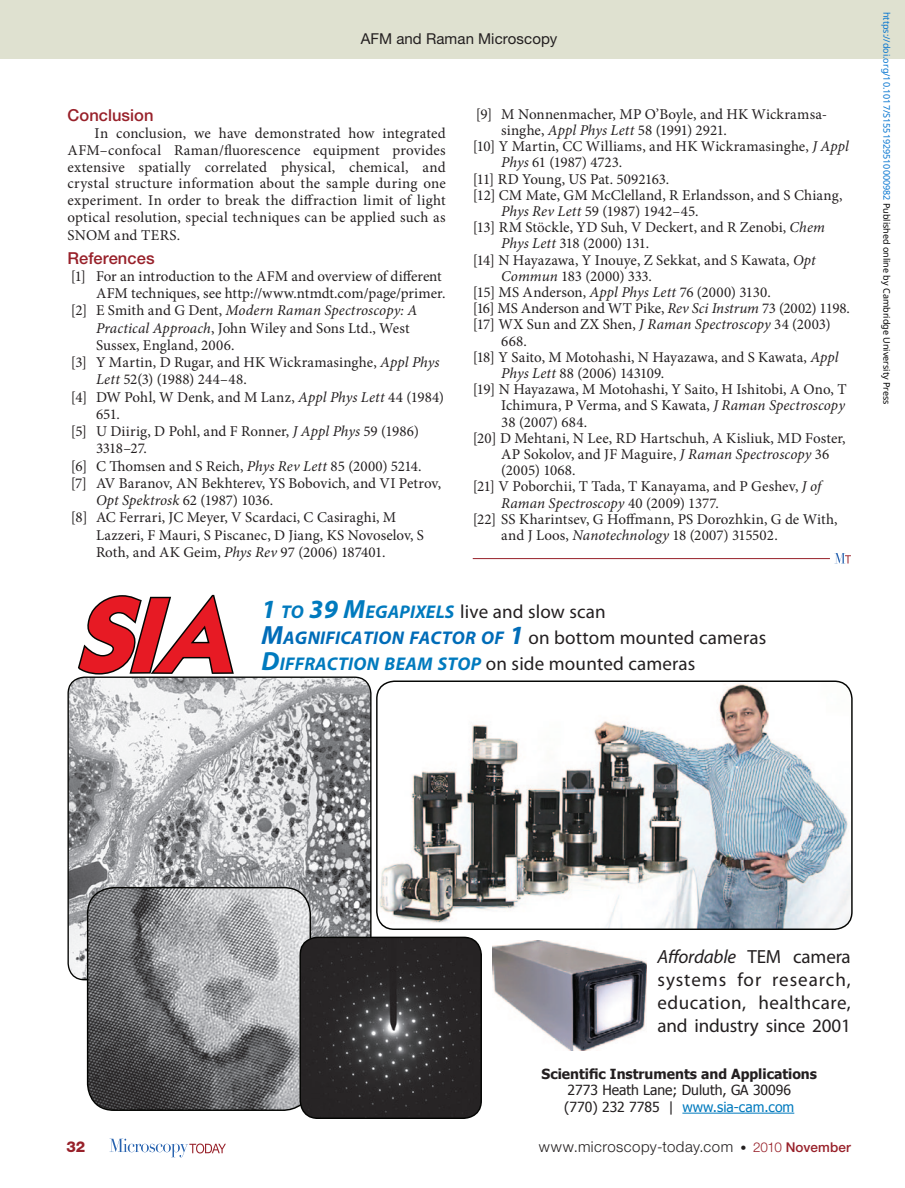
<style>
.page{position:relative;width:905px;height:1188px;background:#fff}
.page>*{position:absolute;margin:0;border:0;box-sizing:border-box;transform-origin:0 0}
.t1{font:105.45px "Mouser Italic";color:#e71a24}
.t2{font:19.05px/22.8px "Myriad Pro";letter-spacing:.01em;color:#231f20}
.t3{font:500 16.5px "Helvetica Neue";letter-spacing:.005em;color:#98212a}
.t4{font:15px/17px "Minion Pro";letter-spacing:.005em;color:#231f20;text-align:justify}
.t5{font:italic 15px "Minion Pro";letter-spacing:.005em;color:#231f20}
.t6{font:300 15px "Helvetica Neue";letter-spacing:.03em;color:#231f20}
.t7{font:15px "Helvetica Neue";letter-spacing:.005em;color:#231f20}
.t8{font:15px "Minion Pro";letter-spacing:-.02em;color:#231f20}
.t9{font:800 15px "Helvetica Neue";color:#98212a}
.t10{font:13.95px/16.6px "Tahoma";color:#231f20}
.t11{font:700 13.95px "Tahoma";color:#231f20}
.t12{font:9px "Noto Sans";color:#0172cf}
.s1{font-style:italic}
.s2{font-style:normal}
.s3{font-weight:700;font-style:italic;font-size:26.4px;color:#007abe}
.s4{font-weight:700;font-style:italic;font-size:18.45px;color:#007abe}
.s5{font-weight:700;font-style:italic;font-size:26.4px;color:#006cb8}
.s6{font-weight:700;font-style:italic;font-size:18.45px;color:#006cb8}
.s7{color:#000}
.s8{color:#007abe}
.s9{font-size:12px}
.s10{font-size:13.5px;color:#98212a}
.s11{font-weight:500;font-size:13.5px;color:#98212a}
</style>
<div class="page">
<svg style="left:110px;top:1139px;width:116px;height:18px"></svg>
<div style="left:0;top:0;width:904px;height:58px;background:#dfe1d0"></div>
<hr style="left:472px;top:558px;width:358px;height:1px;background:#98212a">
<svg style="left:834px;top:553px;width:16px;height:11px"></svg>
<img style="left:68px;top:677px;width:303px;height:303px">
<img style="left:377px;top:681px;width:474px;height:248px">
<div style="left:376px;top:681px;width:476px;height:249px;border:1px solid #040503;border-radius:18px"></div>
<img style="left:88px;top:888px;width:222px;height:222px">
<div style="left:87px;top:887px;width:224px;height:224px;border:1px solid #040503;border-radius:26px"></div>
<svg style="left:78px;top:594px;width:156px;height:81px"></svg>
<hr style="left:682px;top:1113px;width:112px;height:1px;background:#007abe">
<img style="left:492px;top:940px;width:154px;height:111px">
<img style="left:300px;top:937px;width:181px;height:180px">
<div style="left:299px;top:937px;width:183px;height:182px;border:1px solid #040503;border-radius:18px"></div>
<p class="t7" style="left:361px;top:30px;width:198px">AFM and Raman Microscopy</p>
<p class="t4" style="left:476px;top:106px;width:353px">[9] M Nonnenmacher, MP O’Boyle, and HK Wickramsa-</p>
<p class="t4" style="left:501px;top:122px;width:227px">singhe, <span class="s1">Appl Phys Lett</span> 58 (1991) 2921.</p>
<p class="t4" style="left:472px;top:138px;width:377px">[10] Y Martin, CC Williams, and HK Wickramasinghe, <span class="s1">J Appl</span></p>
<p class="t4" style="left:501px;top:154px;width:122px"><span class="s1">Phys</span> 61 (1987) 4723.</p>
<p class="t4" style="left:472px;top:170px;width:198px">[11] RD Young, US Pat. 5092163.</p>
<p class="t4" style="left:472px;top:187px;width:371px">[12] CM Mate, GM McClelland, R Erlandsson, and S Chiang,</p>
<p class="t4" style="left:501px;top:203px;width:199px"><span class="s1">Phys Rev Lett</span> 59 (1987) 1942–45.</p>
<p class="t4" style="left:472px;top:219px;width:354px">[13] RM Stöckle, YD Suh, V Deckert, and R Zenobi, <span class="s1">Chem</span></p>
<p class="t8" style="left:501px;top:233px;width:149px"><span class="s1">Phys Lett</span> 318 (2000) 131.</p>
<p class="t4" style="left:472px;top:251px;width:344px">[14] N Hayazawa, Y Inouye, Z Sekkat, and S Kawata, <span class="s1">Opt</span></p>
<p class="t4" style="left:501px;top:268px;width:152px"><span class="s1">Commun</span> 183 (2000) 333.</p>
<p class="t4" style="left:472px;top:284px;width:299px">[15] MS Anderson, <span class="s1">Appl Phys Lett</span> 76 (2000) 3130.</p>
<p class="t4" style="left:472px;top:300px;width:378px">[16] MS Anderson and WT Pike, <span class="s1">Rev Sci Instrum</span> 73 (2002) 1198.</p>
<p class="t4" style="left:472px;top:316px;width:359px">[17] WX Sun and ZX Shen, <span class="s1">J Raman Spectroscopy</span> 34 (2003)</p>
<p class="t4" style="left:501px;top:332px;width:27px">668.</p>
<p class="t4" style="left:472px;top:349px;width:367px">[18] Y Saito, M Motohashi, N Hayazawa, and S Kawata, <span class="s1">Appl</span></p>
<p class="t4" style="left:501px;top:365px;width:164px"><span class="s1">Phys Lett</span> 88 (2006) 143109.</p>
<p class="t4" style="left:472px;top:381px;width:375px">[19] N Hayazawa, M Motohashi, Y Saito, H Ishitobi, A Ono, T</p>
<p class="t4" style="left:501px;top:397px;width:345px">Ichimura, P Verma, and S Kawata, <span class="s1">J Raman Spectroscopy</span></p>
<p class="t4" style="left:501px;top:413px;width:87px">38 (2007) 684.</p>
<p class="t4" style="left:472px;top:430px;width:374px">[20] D Mehtani, N Lee, RD Hartschuh, A Kisliuk, MD Foster,</p>
<p class="t4" style="left:501px;top:446px;width:329px">AP Sokolov, and JF Maguire, <span class="s1">J Raman Spectroscopy</span> 36</p>
<p class="t4" style="left:501px;top:462px;width:76px">(2005) 1068.</p>
<p class="t4" style="left:472px;top:478px;width:350px">[21] V Poborchii, T Tada, T Kanayama, and P Geshev, <span class="s1">J of</span></p>
<p class="t5" style="left:501px;top:492px;width:219px">Raman Spectroscopy <span class="s2">40 (2009) 1377.</span></p>
<p class="t4" style="left:472px;top:511px;width:366px">[22] SS Kharintsev, G Hoffmann, PS Dorozhkin, G de With,</p>
<p class="t4" style="left:501px;top:527px;width:278px">and J Loos, <span class="s1">Nanotechnology</span> 18 (2007) 315502.</p>
<p class="t3" style="left:68px;top:105px;width:87px">Conclusion</p>
<p class="t4" style="left:68px;top:124px;width:380px;text-indent:27px">In conclusion, we have demonstrated how integrated AFM–confocal Raman/fluorescence equipment provides extensive spatially correlated physical, chemical, and crystal structure information about the sample during one experiment. In order to break the diffraction limit of light optical resolution, special techniques can be applied such as SNOM and TERS.</p>
<p class="t3" style="left:68px;top:248px;width:89px">References</p>
<p class="t4" style="left:71px;top:268px;width:372px">[1] For an introduction to the AFM and overview of different</p>
<p class="t4" style="left:96px;top:285px;width:351px">AFM techniques, see http://www.ntmdt.com/page/primer.</p>
<p class="t5" style="left:71px;top:300px;width:348px"><span class="s2">[2] E Smith and G Dent,</span> Modern Raman Spectroscopy: A</p>
<p class="t4" style="left:96px;top:319px;width:315px"><span class="s1">Practical Approach</span>, John Wiley and Sons Ltd., West</p>
<p class="t4" style="left:96px;top:337px;width:140px">Sussex, England, 2006.</p>
<p class="t4" style="left:71px;top:354px;width:370px">[3] Y Martin, D Rugar, and HK Wickramasinghe, <span class="s1">Appl Phys</span></p>
<p class="t4" style="left:96px;top:371px;width:152px"><span class="s1">Lett</span> 52(3) (1988) 244–48.</p>
<p class="t4" style="left:71px;top:388px;width:374px">[4] DW Pohl, W Denk, and M Lanz, <span class="s1">Appl Phys Lett</span> 44 (1984)</p>
<p class="t4" style="left:96px;top:406px;width:25px">651.</p>
<p class="t4" style="left:71px;top:423px;width:349px">[5] U Diirig, D Pohl, and F Ronner, <span class="s1">J Appl Phys</span> 59 (1986)</p>
<p class="t4" style="left:96px;top:440px;width:53px">3318–27.</p>
<p class="t4" style="left:71px;top:457px;width:352px">[6] C Thomsen and S Reich, <span class="s1">Phys Rev Lett</span> 85 (2000) 5214.</p>
<p class="t4" style="left:71px;top:475px;width:371px">[7] AV Baranov, AN Bekhterev, YS Bobovich, and VI Petrov,</p>
<p class="t4" style="left:96px;top:492px;width:179px"><span class="s1">Opt Spektrosk</span> 62 (1987) 1036.</p>
<p class="t4" style="left:71px;top:509px;width:327px">[8] AC Ferrari, JC Meyer, V Scardaci, C Casiraghi, M</p>
<p class="t4" style="left:96px;top:526px;width:329px">Lazzeri, F Mauri, S Piscanec, D Jiang, KS Novoselov, S</p>
<p class="t4" style="left:96px;top:544px;width:291px">Roth, and AK Geim, <span class="s1">Phys Rev</span> 97 (2006) 187401.</p>
<h1 class="t1" style="left:74px;top:587px;width:162px">SIA</h1>
<p class="t2" style="left:261px;top:598px;width:506px;line-height:26.4px"><span class="s3">1</span> <span class="s4">TO</span> <span class="s3">39 M</span><span class="s4">EGAPIXELS</span> live and slow scan<br><span class="s5">M</span><span class="s6">AGNIFICATION FACTOR OF</span> <span class="s5">1</span> on bottom mounted cameras<br><span class="s3">D</span><span class="s4">IFFRACTION BEAM STOP</span> on side mounted cameras</p>
<p class="t12" style="left:893px;top:12px;width:394px;rotate:90deg">https://doi.org/10.1017/S1551929510000982 <span class="s7">Published online by Cambridge University Press</span></p>
<p class="t2" style="left:657px;top:945px;width:195px;text-align:justify"><span class="s1">Affordable</span> TEM camera systems for research, education, healthcare, and industry since 2001</p>
<p class="t11" style="left:541px;top:1064px;width:277px">Scientific Instruments and Applications</p>
<p class="t10" style="left:564px;top:1081px;width:231px">2773 Heath Lane; Duluth, GA 30096 (770) 232 7785 | <span class="s8">www.sia-cam.com</span></p>
<p class="t9" style="left:66px;top:1138px;width:20px">32</p>
<p class="t6" style="left:539px;top:1138px;width:313px">www.microscopy-today.com <span class="s9">•</span> <span class="s10">2010</span> <span class="s11">November</span></p>
</div>
